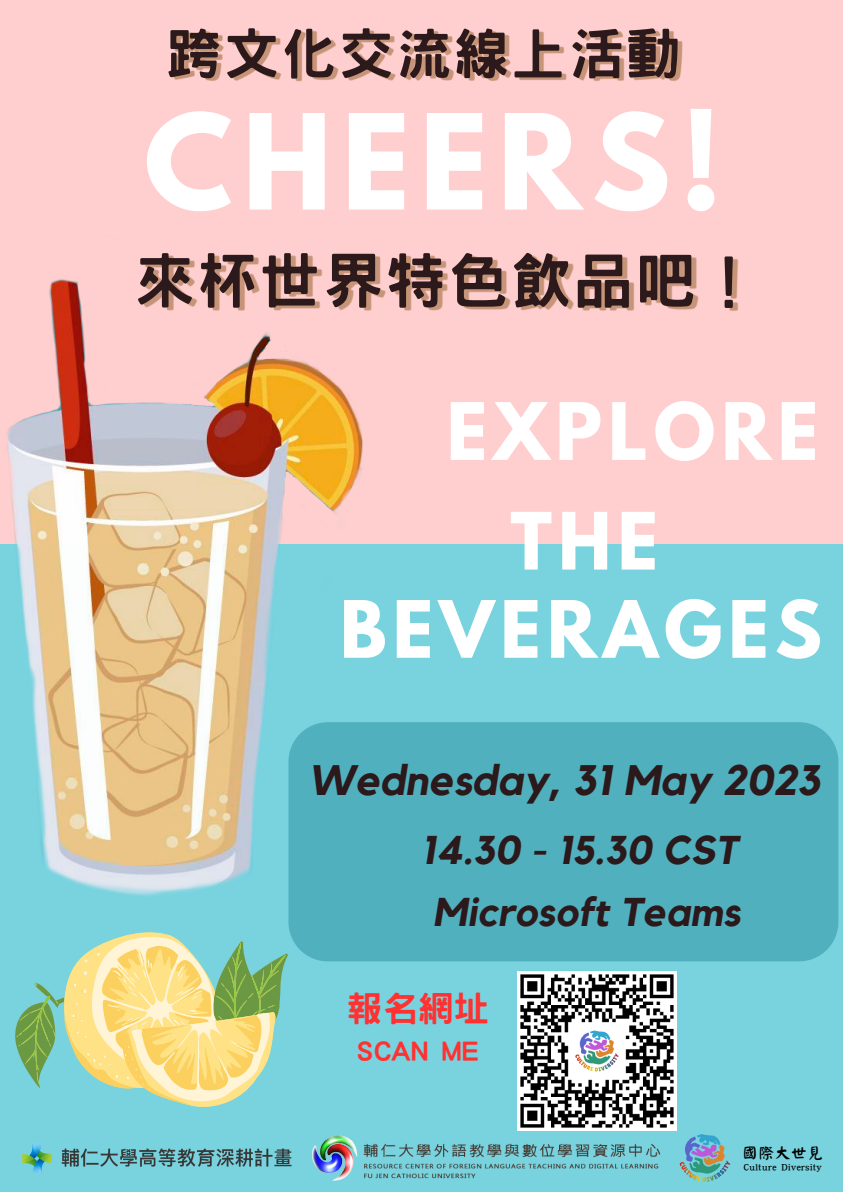
<style>
.page{position:relative;width:843px;height:1192px;background:#fff}
.page>*{position:absolute;margin:0;border:0;box-sizing:border-box;transform-origin:0 0}
.t1{font:700 117px "League Spartan";letter-spacing:.085em;color:#fff}
.t2{font:700 70.1px "League Spartan";letter-spacing:.085em;color:#fff}
.t3{font:700 70px "League Spartan";letter-spacing:.085em;color:#fff}
.t4{font:700 69.95px "League Spartan";color:#fff}
.t5{font:italic 700 42.45px "Kollektif";color:#2b191c}
.t6{font:italic 700 40px "Kollektif";color:#2b191c}
.t7{font:800 35.55px "Han Wang Hei";color:#ff3131}
.t8{font:800 25.85px "Han Wang Hei";color:#ff3131}
.t9{font:16.3px "Han Wang Yan Kai";color:#000}
.t10{font:9.6px "Han Wang Yan Kai";color:#000}
</style>
<div class="page">
<div style="left:0;top:0;width:842px;height:1192px;background:#ffcfcf"></div>
<div style="left:0;top:544px;width:842px;height:648px;background:#78d3df"></div>
<img style="left:6px;top:279px;width:357px;height:617px">
<div style="left:288px;top:722px;width:550px;height:239px;background:#51b0bd"></div>
<img style="left:312px;top:1135px;width:349px;height:46px">
<img style="left:22px;top:1143px;width:270px;height:31px">
<img style="left:679px;top:1134px;width:52px;height:48px">
<svg style="left:17px;top:932px;width:269px;height:175px"></svg>
<img style="left:517px;top:972px;width:158px;height:158px">
<img style="left:168px;top:28px;width:515px;height:54px">
<img style="left:134px;top:252px;width:604px;height:63px">
<p class="t1" style="left:144px;top:104px;width:578px">CHEERS!</p>
<p class="t2" style="left:446px;top:397px;width:373px">EXPLORE</p>
<p class="t4" style="left:510px;top:506px;width:149px">THE</p>
<p class="t3" style="left:340px;top:595px;width:483px">BEVERAGES</p>
<p class="t5" style="left:308px;top:760px;width:513px">Wednesday, 31 May 2023</p>
<p class="t6" style="left:420px;top:832px;width:318px">14.30 - 15.30 CST</p>
<p class="t6" style="left:432px;top:893px;width:309px">Microsoft Teams</p>
<p class="t7" style="left:347px;top:990px;width:144px">報名網址</p>
<p class="t8" style="left:357px;top:1038px;width:123px">SCAN ME</p>
<p class="t9" style="left:741px;top:1145px;width:83px">國際大世見</p>
<p class="t10" style="left:743px;top:1162px;width:80px">Culture Diversity</p>
</div>
